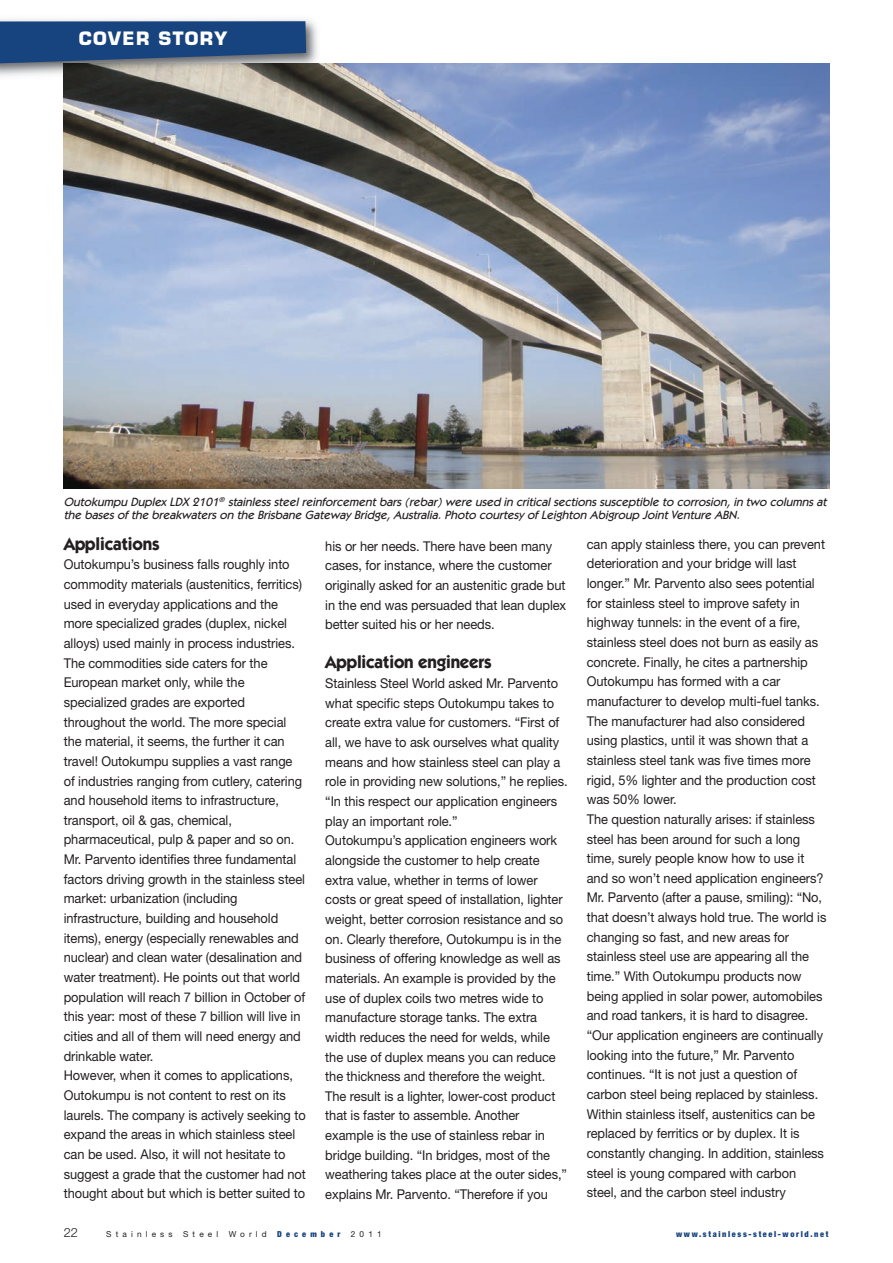
<style>
.page{position:relative;width:893px;height:1263px;background:#fff}
.page>*{position:absolute;margin:0;border:0;box-sizing:border-box;transform-origin:0 0}
.t1{font:700 18px "Itc Kabel";letter-spacing:-.01em;color:#231f20;scale:.95 1}
.t2{font:700 18px "Eurostile LT Std";letter-spacing:.075em;color:#fff}
.t3{font:13.5px/19.6px "Helvetica Neue";letter-spacing:-.005em;color:#231f20;scale:.95 1}
.t4{font:300 12.75px "Helvetica Neue";color:#231f20}
.t5{font:italic 500 12px/13.5px "Itc Kabel";color:#231f20}
.t6{font:900 condensed 8.25px "Helvetica Neue";letter-spacing:.2em;color:#17437e}
.t7{font:8.25px "Helvetica Neue";letter-spacing:.5em;color:#231f20}
.t8{font:900 condensed 8.25px "Helvetica Neue";letter-spacing:.5em;color:#17437e}
</style>
<div class="page">
<img style="left:64px;top:64px;width:765px;height:425px">
<img style="left:0;top:19px;width:324px;height:63px">
<svg style="left:0;top:21px;width:306px;height:43px;background:#274d80"></svg>
<h1 class="t2" style="left:79px;top:32px;width:150px">COVER STORY</h1>
<p class="t5" style="left:64px;top:496px;width:764px">Outokumpu Duplex LDX 2101<sup>®</sup> stainless steel reinforcement bars (rebar) were used in critical sections susceptible to corrosion, in two columns at the bases of the breakwaters on the Brisbane Gateway Bridge, Australia. Photo courtesy of Leighton Abigroup Joint Venture ABN.</p>
<h1 class="t1" style="left:64px;top:537px;width:102px">Applications</h1>
<p class="t3" style="left:64px;top:554px;width:256px">Outokumpu’s business falls roughly into commodity materials (austenitics, ferritics) used in everyday applications and the more specialized grades (duplex, nickel alloys) used mainly in process industries.<br>The commodities side caters for the European market only, while the specialized grades are exported throughout the world. The more special the material, it seems, the further it can travel! Outokumpu supplies a vast range of industries ranging from cutlery, catering and household items to infrastructure, transport, oil &amp; gas, chemical, pharmaceutical, pulp &amp; paper and so on.<br>Mr. Parvento identifies three fundamental factors driving growth in the stainless steel market: urbanization (including infrastructure, building and household items), energy (especially renewables and nuclear) and clean water (desalination and water treatment). He points out that world population will reach 7 billion in October of this year: most of these 7 billion will live in cities and all of them will need energy and drinkable water.<br>However, when it comes to applications, Outokumpu is not content to rest on its laurels. The company is actively seeking to expand the areas in which stainless steel can be used. Also, it will not hesitate to suggest a grade that the customer had not thought about but which is better suited to</p>
<p class="t3" style="left:325px;top:536px;width:255px">his or her needs. There have been many cases, for instance, where the customer originally asked for an austenitic grade but in the end was persuaded that lean duplex better suited his or her needs.</p>
<h1 class="t1" style="left:325px;top:656px;width:177px">Application engineers</h1>
<p class="t3" style="left:325px;top:673px;width:257px">Stainless Steel World asked Mr. Parvento what specific steps Outokumpu takes to create extra value for customers. “First of all, we have to ask ourselves what quality means and how stainless steel can play a role in providing new solutions,” he replies. “In this respect our application engineers play an important role.”<br>Outokumpu’s application engineers work alongside the customer to help create extra value, whether in terms of lower costs or great speed of installation, lighter weight, better corrosion resistance and so on. Clearly therefore, Outokumpu is in the business of offering knowledge as well as materials. An example is provided by the use of duplex coils two metres wide to manufacture storage tanks. The extra width reduces the need for welds, while the use of duplex means you can reduce the thickness and therefore the weight.<br>The result is a lighter, lower-cost product that is faster to assemble. Another example is the use of stainless rebar in bridge building. “In bridges, most of the weathering takes place at the outer sides,” explains Mr. Parvento. “Therefore if you</p>
<p class="t3" style="left:587px;top:534px;width:254px">can apply stainless there, you can prevent deterioration and your bridge will last longer.” Mr. Parvento also sees potential for stainless steel to improve safety in highway tunnels: in the event of a fire, stainless steel does not burn as easily as concrete. Finally, he cites a partnership Outokumpu has formed with a car manufacturer to develop multi-fuel tanks.<br>The manufacturer had also considered using plastics, until it was shown that a stainless steel tank was five times more rigid, 5% lighter and the production cost was 50% lower.<br>The question naturally arises: if stainless steel has been around for such a long time, surely people know how to use it and so won’t need application engineers?<br>Mr. Parvento (after a pause, smiling): “No, that doesn’t always hold true. The world is changing so fast, and new areas for stainless steel use are appearing all the time.” With Outokumpu products now being applied in solar power, automobiles and road tankers, it is hard to disagree. “Our application engineers are continually looking into the future,” Mr. Parvento continues. “It is not just a question of carbon steel being replaced by stainless.<br>Within stainless itself, austenitics can be replaced by ferritics or by duplex. It is constantly changing. In addition, stainless steel is young compared with carbon steel, and the carbon steel industry</p>
<p class="t4" style="left:64px;top:1225px;width:16px">22</p>
<p class="t7" style="left:106px;top:1229px;width:68px">Stainless</p>
<p class="t7" style="left:183px;top:1229px;width:37px">Steel</p>
<p class="t7" style="left:229px;top:1229px;width:39px">World</p>
<p class="t8" style="left:277px;top:1229px;width:65px">December</p>
<p class="t7" style="left:351px;top:1229px;width:32px">2011</p>
<p class="t6" style="left:676px;top:1229px;width:154px">www.stainless-steel-world.net</p>
</div>
